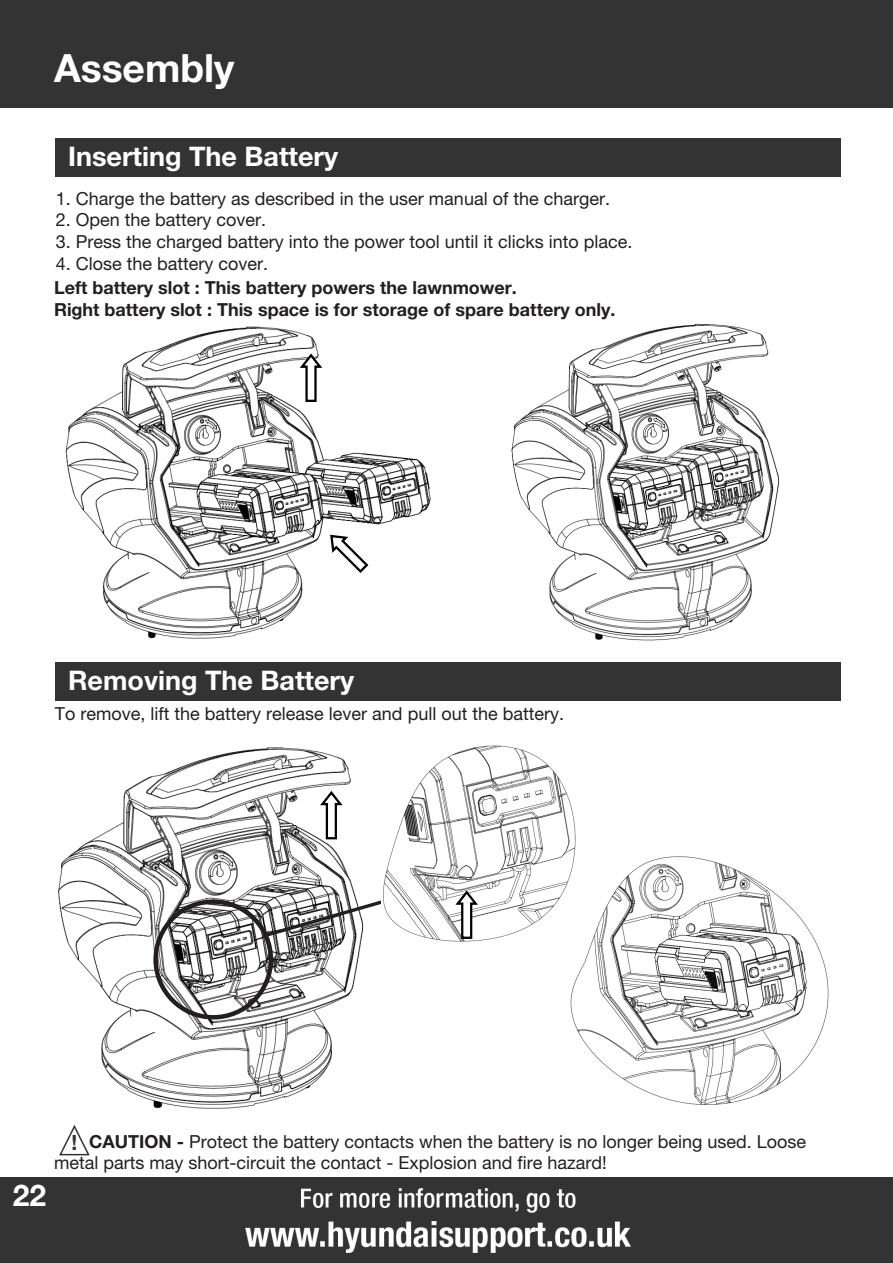
<style>
.page{position:relative;width:893px;height:1263px;background:#fff}
.page>*{position:absolute;margin:0;border:0;box-sizing:border-box;transform-origin:0 0}
.t1{font:700 39px "Helvetica Neue LT Pro";color:#fff}
.t2{font:700 30px "Helvetica Neue LT Pro";color:#fff}
.t3{font:700 27px "Helvetica Neue LT Pro";color:#fff}
.t4{font:700 21px "Helvetica Neue LT Pro";color:#323332}
.t5{font:18px/21.6px "Helvetica Neue LT Pro";color:#231f20}
.t6{font:700 18px "Helvetica Neue LT Pro";color:#231f20}
.s1{font-weight:700}
</style>
<div class="page">
<div style="left:0;top:0;width:893px;height:107px;background:#323332"></div>
<div style="left:0;top:1178px;width:893px;height:85px;background:#323332"></div>
<img style="left:245px;top:1188px;width:386px;height:65px">
<svg style="left:59px;top:1125px;width:31px;height:31px"></svg>
<img style="left:65px;top:326px;width:366px;height:313px">
<img style="left:511px;top:324px;width:269px;height:317px">
<img style="left:58px;top:747px;width:304px;height:362px">
<img style="left:570px;top:856px;width:259px;height:249px">
<svg style="left:299px;top:352px;width:26px;height:51px"></svg>
<svg style="left:320px;top:524px;width:55px;height:54px"></svg>
<svg style="left:319px;top:789px;width:26px;height:51px"></svg>
<div style="left:153px;top:899px;width:120px;height:120px;border:4px solid #231f20;border-radius:50%"></div>
<img style="left:384px;top:745px;width:193px;height:199px">
<svg style="left:266px;top:878px;width:214px;height:62px"></svg>
<div style="left:55px;top:138px;width:785px;height:39px;background:#323332"></div>
<div style="left:55px;top:662px;width:785px;height:39px;background:#323332"></div>
<p class="t1" style="left:54px;top:44px;width:182px">Assembly</p>
<p class="t3" style="left:68px;top:139px;width:271px">Inserting The Battery</p>
<p class="t5" style="left:56px;top:187px;width:556px">1. Charge the battery as described in the user manual of the charger.</p>
<p class="t5" style="left:56px;top:209px;width:212px">2. Open the battery cover.</p>
<p class="t5" style="left:56px;top:231px;width:578px">3. Press the charged battery into the power tool until it clicks into place.</p>
<p class="t5" style="left:56px;top:252px;width:214px">4. Close the battery cover.</p>
<p class="t6" style="left:54px;top:277px;width:464px">Left battery slot : This battery powers the lawnmower.</p>
<p class="t6" style="left:54px;top:298px;width:563px">Right battery slot : This space is for storage of spare battery only.</p>
<p class="t3" style="left:68px;top:663px;width:288px">Removing The Battery</p>
<p class="t5" style="left:55px;top:702px;width:511px">To remove, lift the battery release lever and pull out the battery.</p>
<p class="t2" style="left:13px;top:1176px;width:35px">22</p>
<p class="t5" style="left:54px;top:1130px;width:754px;text-indent:35px"><span class="s1">CAUTION -</span> Protect the battery contacts when the battery is no longer being used. Loose metal parts may short-circuit the contact - Explosion and fire hazard!</p>
<p class="t4" style="left:71px;top:1129px;width:7px">!</p>
</div>
